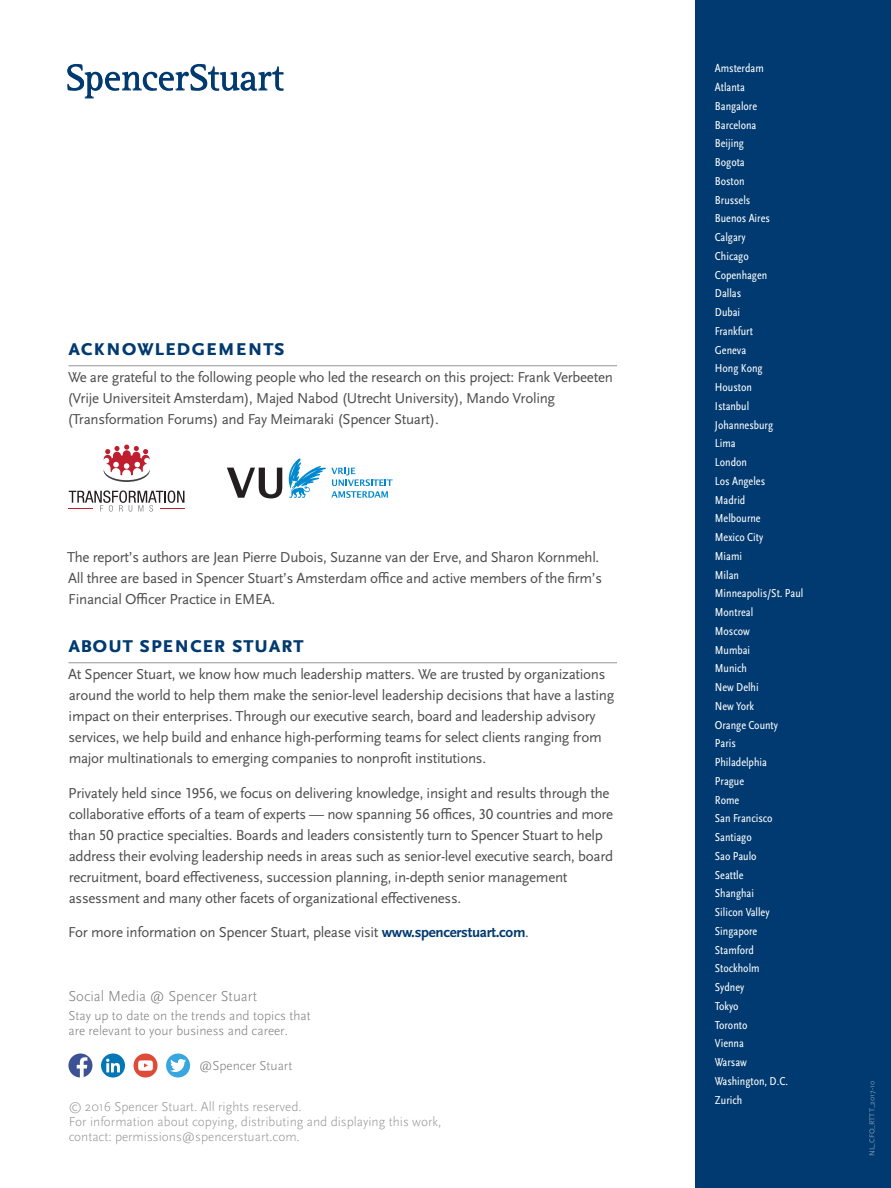
<style>
.page{position:relative;width:891px;height:1188px;background:#fff}
.page>*{position:absolute;margin:0;border:0;box-sizing:border-box;transform-origin:0 0}
.BoilerPlate_Header_1{font:700 24px "Scala Sans Pro";color:#003a70}
.Boiler_Plate_Body{font:15px/21px "Scala Sans Pro";letter-spacing:-.02em;color:#4d4d4f}
.t1{font:300 15px "Scala Sans Pro";color:#77777a}
.Boiler_Plate_Social{font:300 13.5px/15px "Scala Sans Pro";color:#77777a}
.t2{font:condensed 12px/18.8px "Scala Sans Pro";color:#fff}
.t3{font:7.5px "Scala Sans Pro";color:#809cb7}
.s1{font-weight:700;color:#003a70}
</style>
<div class="page">
<svg style="left:67px;top:64px;width:217px;height:34px"></svg>
<div style="left:695px;top:0;width:196px;height:1188px;background:#003a70"></div>
<hr style="left:68px;top:365px;width:549px;height:1px;background:#939598">
<hr style="left:68px;top:662px;width:549px;height:1px;background:#939598">
<svg style="left:104px;top:445px;width:46px;height:37px"></svg>
<svg style="left:68px;top:490px;width:116px;height:22px"></svg>
<svg style="left:227px;top:468px;width:55px;height:30px"></svg>
<svg style="left:289px;top:458px;width:104px;height:40px"></svg>
<div style="left:134px;top:1054px;width:24px;height:24px;background:#de4b38;border-radius:50%"></div>
<svg style="left:138px;top:1060px;width:15px;height:11px"></svg>
<div style="left:166px;top:1054px;width:24px;height:24px;background:#39a7df;border-radius:50%"></div>
<svg style="left:170px;top:1059px;width:16px;height:13px"></svg>
<div style="left:101px;top:1054px;width:24px;height:24px;background:#0177b5;border-radius:50%"></div>
<svg style="left:106px;top:1059px;width:14px;height:13px"></svg>
<div style="left:68px;top:1054px;width:24px;height:24px;background:#3c5294;border-radius:50%"></div>
<svg style="left:77px;top:1057px;width:10px;height:21px"></svg>
<p class="BoilerPlate_Header_1" style="left:68px;top:333px;width:218px">acknowledgem ents</p>
<p class="Boiler_Plate_Body" style="left:67px;top:367px;width:547px">We are grateful to the following people who led the research on this project: Frank Verbeeten (Vrije Universiteit Amsterdam), Majed Nabod (Utrecht University), Mando Vroling (Transformation Forums) and Fay Meimaraki (Spencer Stuart).</p>
<p class="Boiler_Plate_Body" style="left:67px;top:547px;width:537px">The report’s authors are Jean Pierre Dubois, Suzanne van der Erve, and Sharon Kornmehl.<br>All three are based in Spencer Stuart’s Amsterdam office and active members of the firm’s<br>Financial Officer Practice in EMEA.</p>
<p class="BoilerPlate_Header_1" style="left:68px;top:630px;width:238px">About Spencer Stuart</p>
<p class="Boiler_Plate_Body" style="left:68px;top:664px;width:548px">At Spencer Stuart, we know how much leadership matters. We are trusted by organizations around the world to help them make the senior-level leadership decisions that have a lasting impact on their enterprises. Through our executive search, board and leadership advisory services, we help build and enhance high-performing teams for select clients ranging from major multinationals to emerging companies to nonprofit institutions.</p>
<p class="Boiler_Plate_Body" style="left:68px;top:782px;width:546px">Privately held since 1956, we focus on delivering knowledge, insight and results through the collaborative efforts of a team of experts — now spanning 56 offices, 30 countries and more than 50 practice specialties. Boards and leaders consistently turn to Spencer Stuart to help address their evolving leadership needs in areas such as senior-level executive search, board recruitment, board effectiveness, succession planning, in-depth senior management assessment and many other facets of organizational effectiveness.</p>
<p class="Boiler_Plate_Body" style="left:68px;top:922px;width:462px">For more information on Spencer Stuart, please visit <span class="s1">www.spencerstuart.com</span>.</p>
<p class="t1" style="left:68px;top:988px;width:190px">Social Media @ Spencer Stuart</p>
<p class="Boiler_Plate_Social" style="left:68px;top:1009px;width:244px">Stay up to date on the trends and topics that are relevant to your business and career.</p>
<p class="Boiler_Plate_Social" style="left:199px;top:1058px;width:95px">@Spencer Stuart</p>
<p class="Boiler_Plate_Social" style="left:68px;top:1099px;width:374px">© 2016 Spencer Stuart. All rights reserved.<br>For information about copying, distributing and displaying this work, contact: permissions@spencerstuart.com.</p>
<p class="t2" style="left:715px;top:59px;width:90px">Amsterdam<br>Atlanta<br>Bangalore<br>Barcelona<br>Beijing<br>Bogota<br>Boston<br>Brussels<br>Buenos Aires<br>Calgary<br>Chicago<br>Copenhagen<br>Dallas<br>Dubai<br>Frankfurt<br>Geneva<br>Hong Kong<br>Houston<br>Istanbul<br>Johannesburg<br>Lima<br>London<br>Los Angeles<br>Madrid<br>Melbourne<br>Mexico City<br>Miami<br>Milan<br>Minneapolis/St. Paul<br>Montreal<br>Moscow<br>Mumbai<br>Munich<br>New Delhi<br>New York<br>Orange County<br>Paris<br>Philadelphia<br>Prague<br>Rome<br>San Francisco<br>Santiago<br>Sao Paulo<br>Seattle<br>Shanghai<br>Silicon Valley<br>Singapore<br>Stamford<br>Stockholm<br>Sydney<br>Tokyo<br>Toronto<br>Vienna<br>Warsaw<br>Washington, D.C.<br>Zurich</p>
<p class="t3" style="left:868px;top:1156px;width:77px;rotate:-90deg">NL_CFO_RTTT_2017-10</p>
</div>
